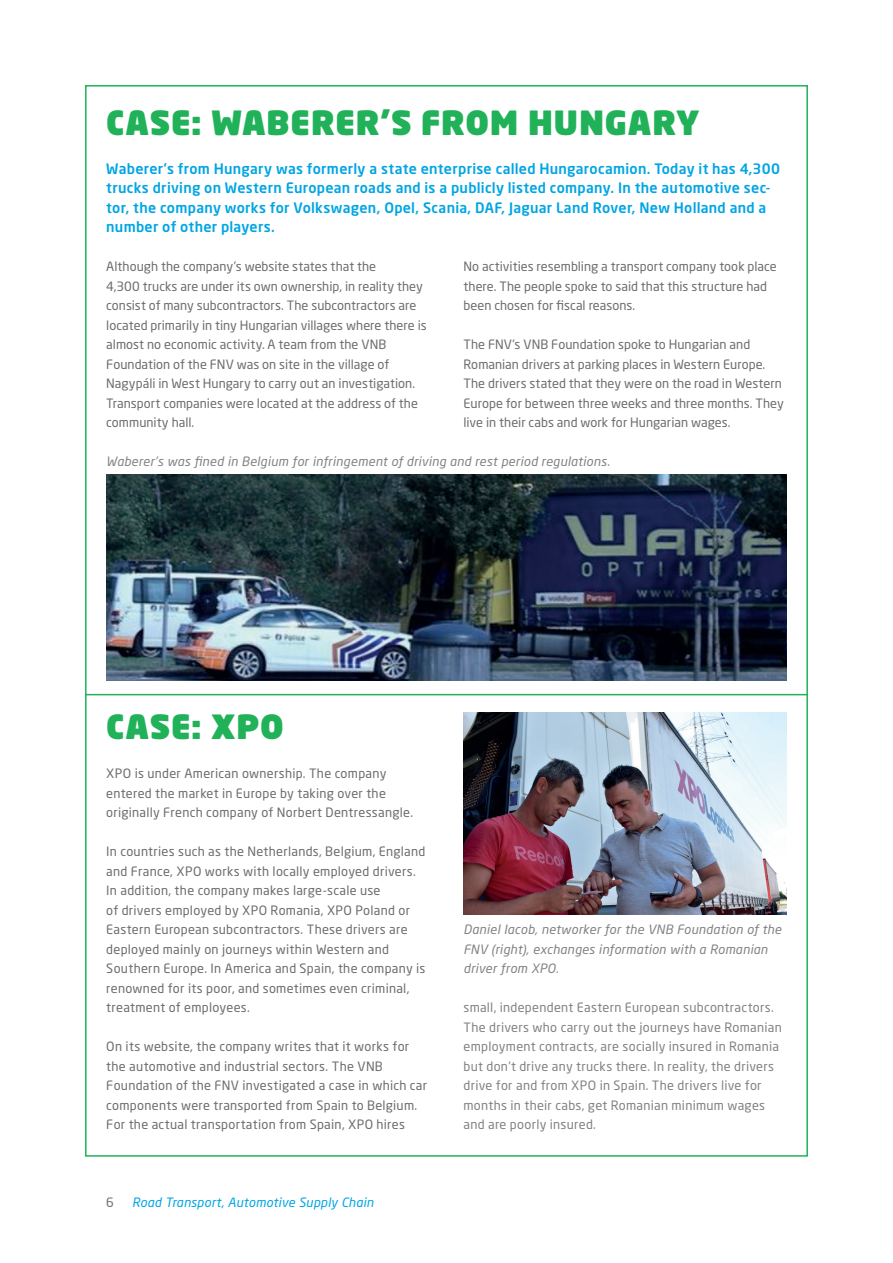
<style>
.page{position:relative;width:893px;height:1263px;background:#fff}
.page>*{position:absolute;margin:0;border:0;box-sizing:border-box;transform-origin:0 0}
.t1{font:900 33px "Neo Sans Pro";letter-spacing:.02em;color:#21b259}
.t2{font:500 14.25px/19.5px "Neo Sans Pro";letter-spacing:.02em;color:#00a5e3}
.t3{font:12.75px/19.5px "Neo Sans Pro";letter-spacing:.01em;color:#6c6d70}
.t4{font:12.75px/19.5px "Neo Sans Pro";letter-spacing:.025em;color:#808285}
.t5{font:italic 12.75px/19.5px "Neo Sans Pro";letter-spacing:.02em;color:#808285}
.t6{font:italic 12.75px "Neo Sans Pro";letter-spacing:.02em;color:#00a5e3}
</style>
<div class="page">
<img style="left:106px;top:475px;width:681px;height:206px">
<img style="left:463px;top:713px;width:324px;height:202px">
<hr style="left:85px;top:694px;width:723px;height:1px;background:#21b259">
<h1 class="t1" style="left:106px;top:100px;width:595px">CASE: WABERER’S FROM HUNGARY</h1>
<p class="t2" style="left:106px;top:158px;width:675px">Waberer’s from Hungary was formerly a state enterprise called Hungarocamion. Today it has 4,300 trucks driving on Western European roads and is a publicly listed company. In the automotive sec&shy;tor, the company works for Volkswagen, Opel, Scania, DAF, Jaguar Land Rover, New Holland and a number of other players.</p>
<p class="t3" style="left:106px;top:257px;width:322px">Although the company’s website states that the<br>4,300 trucks are under its own ownership, in reality they consist of many subcontractors. The subcontractors are located primarily in tiny Hungarian villages where there is almost no economic activity. A team from the VNB Foundation of the FNV was on site in the village of Nagypáli in West Hungary to carry out an investigation.<br>Transport companies were located at the address of the community hall.</p>
<p class="t3" style="left:463px;top:256px;width:315px">No activities resembling a transport company took place there. The people spoke to said that this structure had been chosen for fiscal reasons.</p>
<p class="t3" style="left:463px;top:334px;width:322px">The FNV’s VNB Foundation spoke to Hungarian and Romanian drivers at parking places in Western Europe.<br>The drivers stated that they were on the road in Western Europe for between three weeks and three months. They live in their cabs and work for Hungarian wages.</p>
<p class="t5" style="left:106px;top:452px;width:505px">Waberer’s was fined in Belgium for infringement of driving and rest period regulations.</p>
<h1 class="t1" style="left:106px;top:705px;width:179px">CASE: XPO</h1>
<p class="t3" style="left:106px;top:764px;width:308px">XPO is under American ownership. The company entered the market in Europe by taking over the originally French company of Norbert Dentressangle.</p>
<p class="t3" style="left:106px;top:842px;width:321px">In countries such as the Netherlands, Belgium, England and France, XPO works with locally employed drivers.<br>In addition, the company makes large-scale use<br>of drivers employed by XPO Romania, XPO Poland or Eastern European subcontractors. These drivers are deployed mainly on journeys within Western and Southern Europe. In America and Spain, the company is renowned for its poor, and sometimes even criminal, treatment of employees.</p>
<p class="t3" style="left:106px;top:1036px;width:322px">On its website, the company writes that it works for the automotive and industrial sectors. The VNB Foundation of the FNV investigated a case in which car components were transported from Spain to Belgium.<br>For the actual transportation from Spain, XPO hires</p>
<p class="t3" style="left:106px;top:1193px;width:9px">6</p>
<p class="t6" style="left:132px;top:1195px;width:243px">Road Transport, Automotive Supply Chain</p>
<p class="t5" style="left:463px;top:919px;width:319px">Daniel Iacob, networker for the VNB Foundation of the<br>FNV (right), exchanges information with a Romanian driver from XPO.</p>
<p class="t4" style="left:463px;top:997px;width:320px">small, independent Eastern European subcontractors.<br>The drivers who carry out the journeys have Romanian employment contracts, are socially insured in Romania but don’t drive any trucks there. In reality, the drivers drive for and from XPO in Spain. The drivers live for months in their cabs, get Romanian minimum wages and are poorly insured.</p>
</div>
